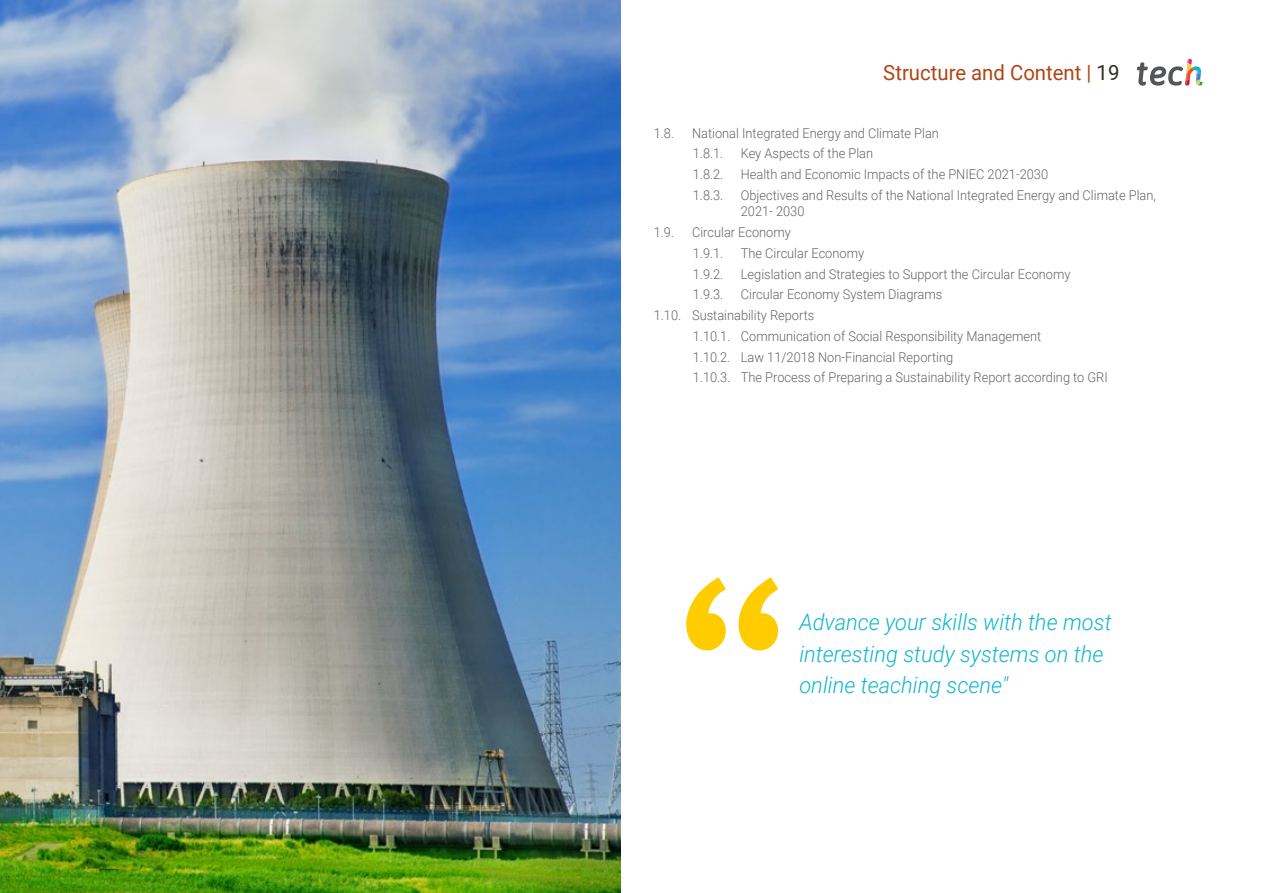
<style>
.page{position:relative;width:1263px;height:893px;background:#fff}
.page>*{position:absolute;margin:0;border:0;box-sizing:border-box;transform-origin:0 0}
.t1{font:italic 300 22.5px/31.5px "Roboto";color:#0fb6cf}
.t2{font:21px "Roboto";color:#ae4615}
.t3{font:300 13.5px/20.7px "Roboto";color:#61646a;scale:.95 1}
.s1{color:#312e20}
</style>
<div class="page">
<img style="left:0;top:0;width:621px;height:893px">
<svg style="left:1137px;top:59px;width:65px;height:27px"></svg>
<svg style="left:686px;top:577px;width:92px;height:73px"></svg>
<h2 class="t2" style="left:883px;top:57px;width:238px">Structure and Content | <span class="s1">19</span></h2>
<p class="t3" style="left:654px;top:122px;width:23px">1.8.</p>
<p class="t3" style="left:692px;top:122px;width:261px">National Integrated Energy and Climate Plan<br>1.8.1.</p>
<p class="t3" style="left:741px;top:143px;width:141px">Key Aspects of the Plan</p>
<p class="t3" style="left:693px;top:164px;width:34px">1.8.2.</p>
<p class="t3" style="left:741px;top:164px;width:325px">Health and Economic Impacts of the PNIEC 2021-2030</p>
<p class="t3" style="left:693px;top:184px;width:34px">1.8.3.</p>
<p class="t3" style="left:741px;top:186px;width:438px;line-height:16.5px">Objectives and Results of the National Integrated Energy and Climate Plan,<br>2021- 2030</p>
<p class="t3" style="left:654px;top:222px;width:23px">1.9.</p>
<p class="t3" style="left:692px;top:222px;width:106px">Circular Economy<br>1.9.1.</p>
<p class="t3" style="left:741px;top:242px;width:131px">The Circular Economy</p>
<p class="t3" style="left:693px;top:263px;width:34px">1.9.2.</p>
<p class="t3" style="left:741px;top:263px;width:349px">Legislation and Strategies to Support the Circular Economy</p>
<p class="t3" style="left:693px;top:284px;width:34px">1.9.3.</p>
<p class="t3" style="left:654px;top:284px;width:305px;text-indent:87px">Circular Economy System Diagrams<br>1.10. Sustainability Reports</p>
<p class="t3" style="left:693px;top:325px;width:438px">1.10.1. Communication of Social Responsibility Management<br>1.10.2. Law 11/2018 Non-Financial Reporting<br>1.10.3. The Process of Preparing a Sustainability Report according to GRI</p>
<h1 class="t1" style="left:799px;top:605px;width:314px">Advance your skills with the most interesting study systems on the online teaching scene"</h1>
</div>
